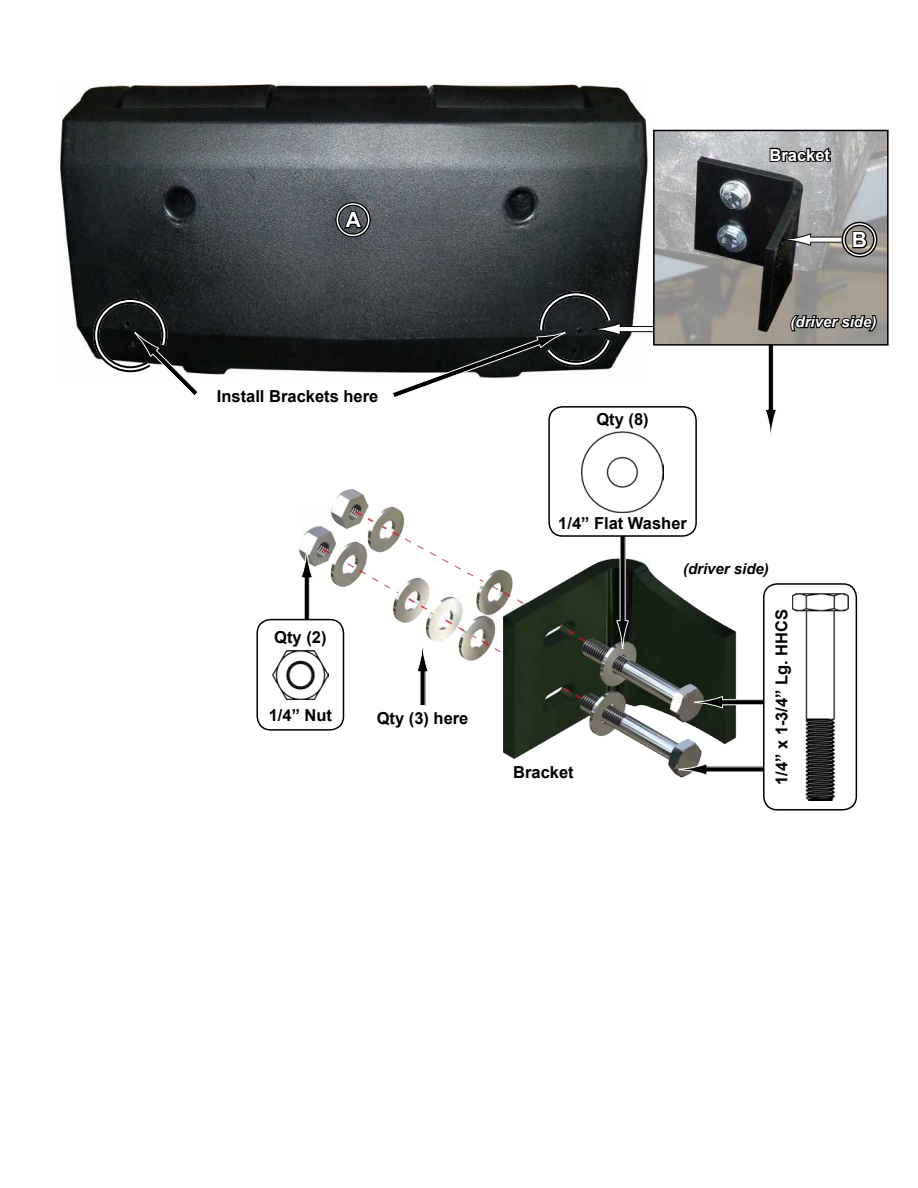
<style>
.page{position:relative;width:918px;height:1188px;background:#fff}
.page>*{position:absolute;margin:0;border:0;box-sizing:border-box;transform-origin:0 0}
.t1{font:700 21px "Arial";color:#fff}
.t2{font:700 16.5px "Arial";color:#000}
.t3{font:700 16.5px "Arial";color:#fff}
.t4{font:italic 700 15px "Arial";color:#fff}
.t5{font:italic 700 15px "Arial";color:#000}
</style>
<div class="page">
<img style="left:60px;top:82px;width:589px;height:293px">
<div style="left:620px;top:327px;width:58px;height:5px;background:#fff"></div>
<div style="left:620px;top:326px;width:59px;height:6px;border:1px solid #000"></div>
<div style="left:768px;top:327px;width:5px;height:83px;background:#000"></div>
<div style="left:768px;top:326px;width:6px;height:84px;border:1px solid #fff"></div>
<svg style="left:765px;top:409px;width:12px;height:28px"></svg>
<img style="left:656px;top:133px;width:230px;height:210px">
<div style="left:653px;top:130px;width:236px;height:216px;border:2px solid #000"></div>
<svg style="left:789px;top:314px;width:89px;height:18px;background:#4a4743"></svg>
<svg style="left:90px;top:295px;width:109px;height:100px"></svg>
<svg style="left:391px;top:288px;width:230px;height:110px"></svg>
<svg style="left:769px;top:142px;width:63px;height:22px"></svg>
<img style="left:288px;top:488px;width:449px;height:290px">
<div style="left:707px;top:767px;width:102px;height:5px;background:#000"></div>
<svg style="left:678px;top:763px;width:30px;height:13px"></svg>
<div style="left:722px;top:700px;width:103px;height:5px;background:#000"></div>
<div style="left:722px;top:699px;width:103px;height:6px;border:1px solid #fff"></div>
<svg style="left:694px;top:696px;width:29px;height:13px"></svg>
<div style="left:764px;top:584px;width:92px;height:226px;background:#fff;border-radius:14px"></div>
<div style="left:763px;top:583px;width:94px;height:228px;border:2px solid #000;border-radius:14px"></div>
<img style="left:793px;top:593px;width:55px;height:208px">
<div style="left:620px;top:518px;width:5px;height:103px;background:#000"></div>
<svg style="left:616px;top:620px;width:13px;height:29px"></svg>
<div style="left:304px;top:577px;width:5px;height:103px;background:#000"></div>
<div style="left:304px;top:577px;width:6px;height:103px;border:1px solid #fff"></div>
<svg style="left:300px;top:550px;width:13px;height:29px"></svg>
<svg style="left:512px;top:760px;width:64px;height:18px"></svg>
<div style="left:420px;top:671px;width:5px;height:35px;background:#000"></div>
<svg style="left:416px;top:644px;width:13px;height:29px"></svg>
<div style="left:549px;top:407px;width:147px;height:129px;background:#fff;border-radius:14px"></div>
<div style="left:548px;top:406px;width:149px;height:131px;border:2px solid #000;border-radius:14px"></div>
<img style="left:582px;top:431px;width:81px;height:81px">
<div style="left:257px;top:620px;width:87px;height:110px;background:#fff;border-radius:14px"></div>
<div style="left:256px;top:619px;width:88px;height:112px;border:2px solid #000;border-radius:14px"></div>
<img style="left:272px;top:650px;width:56px;height:49px">
<svg style="left:343px;top:209px;width:21px;height:21px"></svg>
<div style="left:335px;top:202px;width:36px;height:36px;border:4px solid #fff;border-radius:50%"></div>
<div style="left:335px;top:202px;width:36px;height:36px;border:1px solid #000;border-radius:50%"></div>
<div style="left:338px;top:205px;width:30px;height:30px;border:1px solid #000;border-radius:50%"></div>
<div style="left:810px;top:237px;width:34px;height:5px;background:#fff"></div>
<svg style="left:782px;top:233px;width:29px;height:13px"></svg>
<svg style="left:851px;top:230px;width:18px;height:20px"></svg>
<div style="left:842px;top:222px;width:35px;height:36px;border:4px solid #fff;border-radius:50%"></div>
<div style="left:842px;top:222px;width:36px;height:36px;border:1px solid #000;border-radius:50%"></div>
<div style="left:845px;top:225px;width:29px;height:30px;border:1px solid #000;border-radius:50%"></div>
<p class="t1" style="left:346px;top:206px;width:17px">A</p>
<p class="t2" style="left:217px;top:385px;width:163px">Install Brackets here</p>
<p class="t2" style="left:274px;top:626px;width:54px">Qty (2)</p>
<p class="t2" style="left:269px;top:704px;width:65px">1/4” Nut</p>
<p class="t2" style="left:377px;top:707px;width:93px">Qty (3) here</p>
<p class="t3" style="left:770px;top:144px;width:62px">Bracket</p>
<p class="t1" style="left:852px;top:226px;width:17px">B</p>
<p class="t2" style="left:596px;top:408px;width:54px">Qty (8)</p>
<p class="t4" style="left:791px;top:312px;width:87px">(driver side)</p>
<p class="t2" style="left:558px;top:512px;width:130px">1/4” Flat Washer</p>
<p class="t5" style="left:683px;top:558px;width:87px">(driver side)</p>
<p class="t2" style="left:513px;top:761px;width:62px">Bracket</p>
<p class="t2" style="left:771px;top:785px;width:178px;rotate:-90deg">1/4” x 1-3/4” Lg. HHCS</p>
</div>
